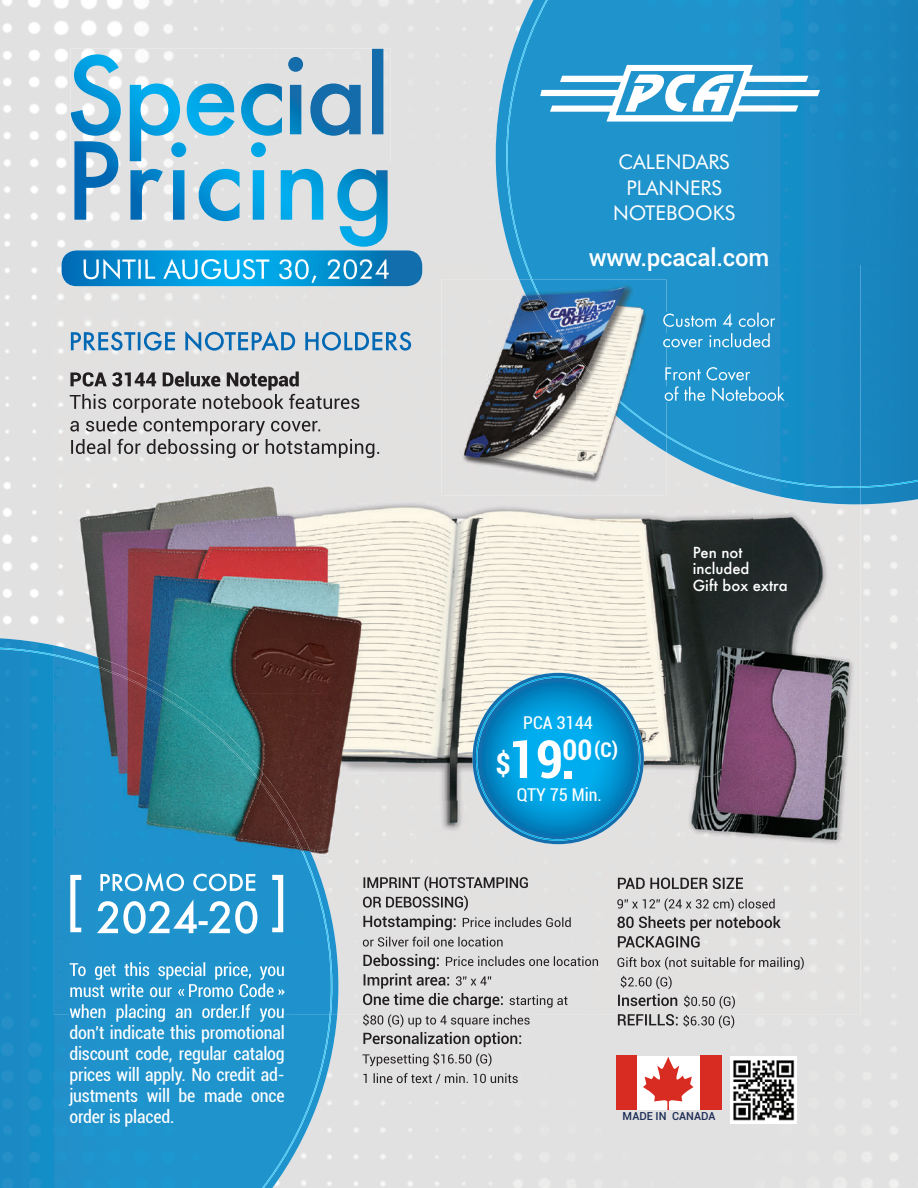
<style>
.page{position:relative;width:918px;height:1188px;background:#fff}
.page>*{position:absolute;margin:0;border:0;box-sizing:border-box;transform-origin:0 0}
.t1{font:700 condensed 29.55px "Roboto";color:#fff}
.t2{font:27.3px "Futura BT";color:#fff}
.t3{font:500 24px "Roboto";letter-spacing:-.01em;color:#fff}
.t4{font:20.25px/25.3px "Futura BT";color:#fff;text-align:center}
.t5{font:700 condensed 20.25px "Roboto";color:#fff}
.t6{font:condensed 18px/21px "Roboto";letter-spacing:-.01em;color:#fff;text-align:justify}
.t7{font:condensed 17.7px "Roboto";color:#fff}
.t8{font:500 14.85px/16.5px "Futura";color:#fff}
.t9{font:500 11.1px "Roboto";color:#1b2b55}
.s1{font-size:52.5px}
.s2{font-size:57.45px}
.s3{font-size:28.35px}
</style>
<div class="page">
<img style="left:0;top:0;width:102px;height:638px">
<div style="left:102px;top:0;width:394px;height:51px;background:#e1e1e1"></div>
<div style="left:337px;top:1015px;width:480px;height:173px;background:#e1e1e1"></div>
<img style="left:496px;top:0;width:422px;height:253px">
<img style="left:548px;top:252px;width:41px;height:13px">
<img style="left:768px;top:252px;width:150px;height:50px">
<div style="left:861px;top:302px;width:57px;height:202px;background:#1883bc"></div>
<div style="left:0;top:638px;width:96px;height:550px;background:#1b8ec7"></div>
<div style="left:96px;top:1015px;width:241px;height:173px;background:#1f93cc"></div>
<img style="left:506px;top:0;width:42px;height:265px">
<img style="left:861px;top:480px;width:57px;height:8px">
<img style="left:0;top:648px;width:54px;height:8px">
<img style="left:284px;top:1015px;width:47px;height:144px">
<img style="left:262px;top:1155px;width:22px;height:33px">
<img style="left:363px;top:1015px;width:167px;height:12px">
<img style="left:363px;top:1032px;width:158px;height:15px">
<img style="left:362px;top:1053px;width:130px;height:13px">
<img style="left:363px;top:1073px;width:155px;height:11px">
<img style="left:618px;top:1015px;width:61px;height:11px">
<img style="left:683px;top:1015px;width:51px;height:13px">
<img style="left:71px;top:49px;width:320px;height:112px">
<img style="left:74px;top:161px;width:314px;height:86px">
<img style="left:74px;top:141px;width:314px;height:20px">
<div style="left:70px;top:1015px;width:215px;height:7px;background:#1f93cc"></div>
<div style="left:589px;top:248px;width:179px;height:17px;background:#1f93cc"></div>
<div style="left:617px;top:1056px;width:104px;height:53px;background:#fff"></div>
<svg style="left:643px;top:1057px;width:51px;height:52px"></svg>
<div style="left:700px;top:1056px;width:21px;height:53px;background:#d82b22"></div>
<div style="left:617px;top:1056px;width:20px;height:53px;background:#d82b22"></div>
<img style="left:730px;top:1057px;width:67px;height:66px">
<svg style="left:62px;top:250px;width:360px;height:15px;background:#0e93d2"></svg>
<svg style="left:540px;top:65px;width:280px;height:57px"></svg>
<img style="left:54px;top:265px;width:268px;height:428px">
<img style="left:322px;top:265px;width:162px;height:482px">
<img style="left:646px;top:504px;width:107px;height:511px">
<img style="left:484px;top:496px;width:162px;height:181px">
<img style="left:753px;top:504px;width:108px;height:511px">
<img style="left:196px;top:693px;width:127px;height:54px">
<div style="left:592px;top:694px;width:54px;height:321px;background:#e2e1e0"></div>
<img style="left:244px;top:747px;width:228px;height:54px">
<div style="left:291px;top:801px;width:301px;height:107px;background:#e2e1e0"></div>
<div style="left:338px;top:908px;width:254px;height:107px;background:#e2e1e1"></div>
<img style="left:514px;top:265px;width:347px;height:239px">
<img style="left:54px;top:645px;width:142px;height:370px">
<img style="left:196px;top:709px;width:48px;height:295px">
<img style="left:244px;top:751px;width:47px;height:264px">
<img style="left:291px;top:813px;width:47px;height:202px">
<img style="left:525px;top:265px;width:336px;height:223px">
<img style="left:54px;top:654px;width:125px;height:52px">
<img style="left:175px;top:705px;width:66px;height:53px">
<img style="left:238px;top:757px;width:43px;height:52px">
<img style="left:279px;top:809px;width:28px;height:52px">
<img style="left:306px;top:860px;width:26px;height:155px">
<img style="left:364px;top:876px;width:165px;height:15px">
<img style="left:363px;top:896px;width:105px;height:15px">
<img style="left:363px;top:915px;width:93px;height:15px">
<img style="left:463px;top:917px;width:109px;height:10px">
<img style="left:363px;top:937px;width:140px;height:10px">
<img style="left:363px;top:954px;width:76px;height:15px">
<img style="left:446px;top:956px;width:152px;height:10px">
<img style="left:364px;top:973px;width:85px;height:16px">
<img style="left:456px;top:976px;width:35px;height:10px">
<img style="left:363px;top:993px;width:140px;height:15px">
<img style="left:510px;top:995px;width:58px;height:13px">
<img style="left:363px;top:1014px;width:167px;height:1px">
<img style="left:618px;top:878px;width:125px;height:11px">
<img style="left:617px;top:898px;width:158px;height:13px">
<img style="left:617px;top:916px;width:164px;height:15px">
<img style="left:618px;top:936px;width:82px;height:12px">
<img style="left:617px;top:957px;width:187px;height:13px">
<img style="left:617px;top:976px;width:55px;height:13px">
<img style="left:618px;top:994px;width:59px;height:12px">
<img style="left:684px;top:995px;width:51px;height:14px">
<img style="left:618px;top:1014px;width:61px;height:1px">
<img style="left:70px;top:372px;width:229px;height:18px">
<img style="left:70px;top:394px;width:290px;height:19px">
<img style="left:70px;top:417px;width:250px;height:19px">
<img style="left:71px;top:439px;width:308px;height:19px">
<img style="left:617px;top:660px;width:49px;height:16px">
<img style="left:644px;top:677px;width:21px;height:17px">
<img style="left:644px;top:696px;width:21px;height:12px">
<img style="left:71px;top:331px;width:340px;height:20px">
<img style="left:100px;top:873px;width:155px;height:19px">
<img style="left:97px;top:899px;width:160px;height:35px">
<img style="left:70px;top:962px;width:215px;height:18px">
<img style="left:70px;top:983px;width:215px;height:14px">
<img style="left:70px;top:1004px;width:215px;height:11px">
<img style="left:589px;top:265px;width:179px;height:6px">
<img style="left:70px;top:875px;width:11px;height:57px">
<img style="left:272px;top:875px;width:11px;height:57px">
<img style="left:666px;top:367px;width:84px;height:14px">
<img style="left:666px;top:386px;width:119px;height:15px">
<img style="left:62px;top:265px;width:360px;height:21px">
<img style="left:666px;top:313px;width:109px;height:14px">
<img style="left:666px;top:333px;width:104px;height:15px">
<img style="left:84px;top:265px;width:305px;height:18px">
<svg style="left:472px;top:673px;width:172px;height:171px;background:#36a5d4"></svg>
<img style="left:442px;top:280px;width:134px;height:216px">
<img style="left:576px;top:452px;width:45px;height:44px">
<div style="left:621px;top:452px;width:45px;height:44px;background:#e2e1e1"></div>
<img style="left:519px;top:280px;width:147px;height:172px">
<img style="left:531px;top:280px;width:135px;height:157px">
<svg style="left:665px;top:367px;width:1px;height:34px"></svg>
<img style="left:663px;top:313px;width:3px;height:14px">
<img style="left:663px;top:333px;width:3px;height:15px">
<h2 class="t2" style="left:81px;top:252px;width:311px">UNTIL AUGUST 30, 2024</h2>
<p class="t6" style="left:69px;top:1000px;width:217px">when placing an order.If you don’t indicate this promotional discount code, regular catalog prices will apply. No credit ad&shy;justments will be made once order is placed.</p>
<p class="t4" style="left:613px;top:149px;width:124px">CALENDARS<br>PLANNERS<br>NOTEBOOKS</p>
<h3 class="t3" style="left:589px;top:241px;width:182px">www.pcacal.com</h3>
<p class="t7" style="left:523px;top:710px;width:71px">PCA 3144</p>
<p class="t5" style="left:508px;top:734px;width:111px"><span class="s1">19</span><span class="s2">.</span><span class="s3">00</span>(C)</p>
<h1 class="t1" style="left:496px;top:743px;width:17px">$</h1>
<p class="t7" style="left:517px;top:783px;width:87px">QTY 75 Min.</p>
<p class="t8" style="left:693px;top:544px;width:96px">Pen not included<br>Gift box extra</p>
<p class="t9" style="left:623px;top:1109px;width:94px">MADE IN CANADA</p>
</div>
